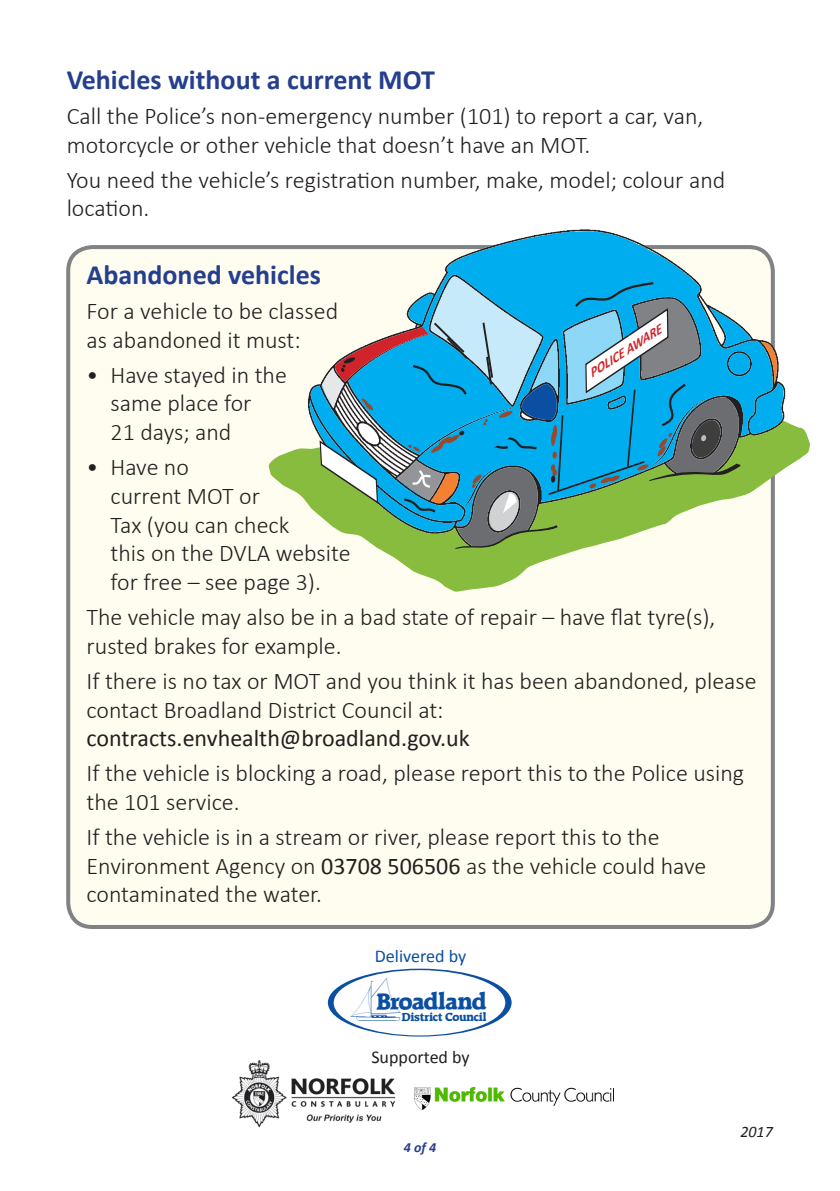
<style>
.page{position:relative;width:840px;height:1191px;background:#fff}
.page>*{position:absolute;margin:0;border:0;box-sizing:border-box;transform-origin:0 0}
.t1{font:46.6px "Broadland District Council";color:#0a4fa2}
.t2{font:700 28px "Calibri";color:#253f8e}
.t3{font:300 24px/28.8px "Calibri";color:#231f20}
.t4{font:24px "Calibri";color:#231f20}
.t5{font:18px "Calibri";color:#0a4fa2}
.t6{font:18px "Calibri";color:#231f20}
.t7{font:italic 16px "Calibri";color:#231f20}
.t8{font:italic 700 14px "Calibri";color:#253f8e}
.t9{font:italic 700 13.4px "Calibri";color:#d1232a}
.s1{font-weight:400}
</style>
<div class="page">
<div style="left:68px;top:247px;width:704px;height:680px;background:#fffdf0;border-radius:24px"></div>
<svg style="left:323px;top:966px;width:193px;height:72px"></svg>
<svg style="left:328px;top:968px;width:183px;height:68px"></svg>
<div style="left:333px;top:970px;width:172px;height:65px;background:#fff;border-radius:50%"></div>
<img style="left:231px;top:1060px;width:165px;height:68px">
<img style="left:414px;top:1087px;width:198px;height:22px">
<svg style="left:268px;top:422px;width:541px;height:170px"></svg>
<img style="left:307px;top:229px;width:479px;height:326px">
<svg style="left:319px;top:276px;width:458px;height:294px"></svg>
<p class="t2" style="left:67px;top:62px;width:369px">Vehicles without a current MOT</p>
<p class="t3" style="left:67px;top:100px;width:638px">Call the Police’s non-emergency number (101) to report a car, van, motorcycle or other vehicle that doesn’t have an MOT.</p>
<p class="t3" style="left:67px;top:164px;width:659px">You need the vehicle’s registration number, make, model; colour and location.</p>
<p class="t2" style="left:86px;top:257px;width:236px">Abandoned vehicles</p>
<p class="t3" style="left:86px;top:295px;width:253px">For a vehicle to be classed</p>
<p class="t3" style="left:86px;top:324px;width:216px">as abandoned it must:</p>
<p class="t3" style="left:86px;top:359px;width:202px">• Have stayed in the</p>
<p class="t3" style="left:110px;top:388px;width:142px">same place for</p>
<p class="t3" style="left:110px;top:417px;width:122px">21 days; and</p>
<p class="t3" style="left:86px;top:451px;width:104px">• Have no</p>
<p class="t3" style="left:110px;top:480px;width:151px">current MOT or</p>
<p class="t3" style="left:110px;top:509px;width:180px">Tax (you can check</p>
<p class="t3" style="left:110px;top:538px;width:241px">this on the DVLA website</p>
<p class="t3" style="left:110px;top:567px;width:212px">for free – see page 3).</p>
<p class="t3" style="left:86px;top:601px;width:630px">The vehicle may also be in a bad state of repair – have flat tyre(s), rusted brakes for example.</p>
<p class="t3" style="left:86px;top:665px;width:671px">If there is no tax or MOT and you think it has been abandoned, please contact Broadland District Council at:</p>
<p class="t4" style="left:86px;top:723px;width:384px">contracts.envhealth@broadland.gov.uk</p>
<p class="t3" style="left:86px;top:757px;width:658px">If the vehicle is blocking a road, please report this to the Police using the 101 service.</p>
<p class="t3" style="left:86px;top:821px;width:621px">If the vehicle is in a stream or river, please report this to the<br>Environment Agency on <span class="s1">03708 506506</span> as the vehicle could have contaminated the water.</p>
<p class="t9" style="left:584px;top:367px;width:86px;rotate:-33deg">POLICE AWARE</p>
<p class="t5" style="left:374px;top:945px;width:93px">Delivered by</p>
<p class="t1" style="left:350px;top:977px;width:138px">abc</p>
<p class="t6" style="left:371px;top:1045px;width:100px">Supported by</p>
<p class="t8" style="left:403px;top:1138px;width:34px">4 of 4</p>
<p class="t7" style="left:740px;top:1120px;width:34px">2017</p>
</div>
